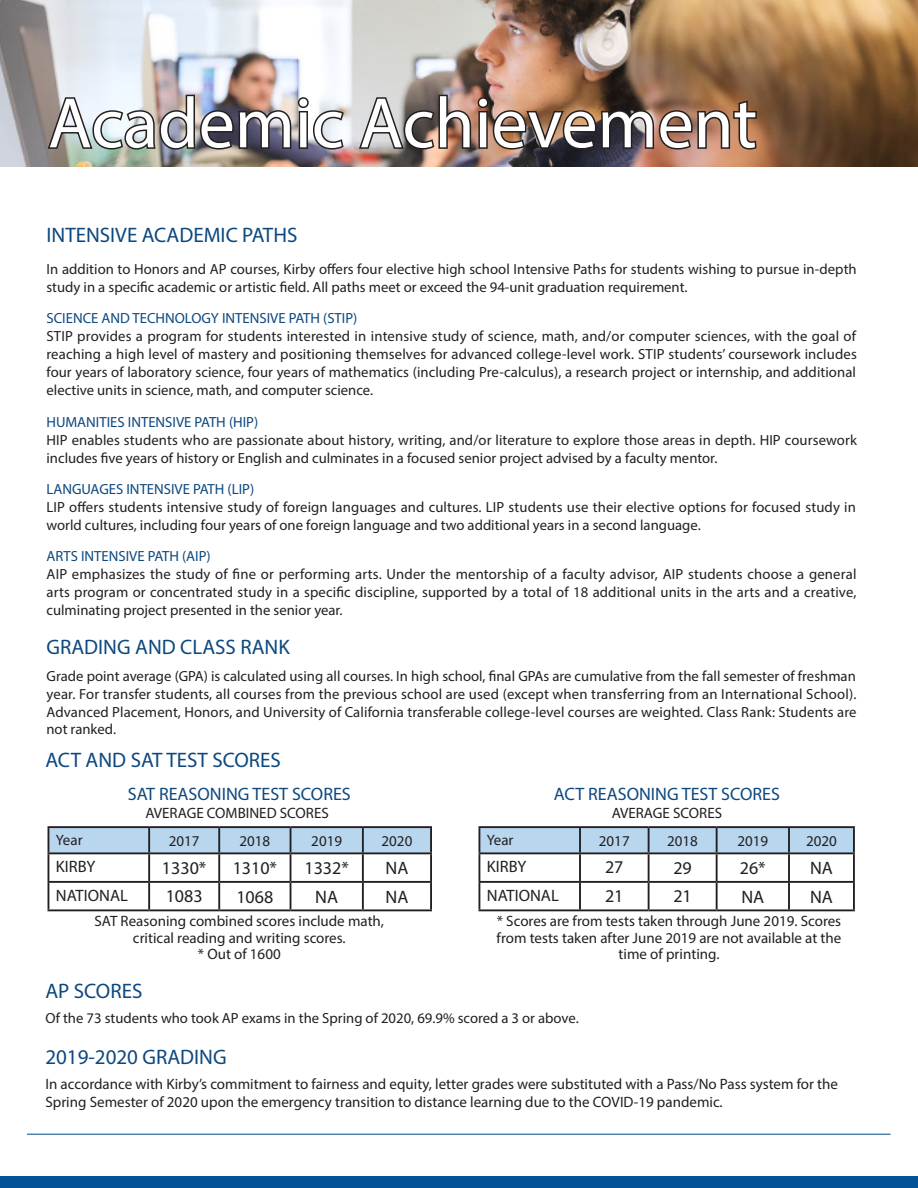
<style>
.page{position:relative;width:918px;height:1188px;background:#fff}
.page>*{position:absolute;margin:0;border:0;box-sizing:border-box;transform-origin:0 0}
.t1{font:72px "Myriad Pro";color:#fff}
.t2{font:21px "Myriad Pro";color:#0d487f}
.t3{font:18px "Myriad Pro";color:#231f20}
.t4{font:18px "Myriad Pro";color:#0d487f}
.t5{font:16.5px "Myriad Pro";color:#231f20}
.t6{font:15px/16.5px "Myriad Pro";color:#231f20;text-align:center}
.t7{font:14.7px/18px "Myriad Pro";color:#231f20}
.t8{font:14.7px "Myriad Pro";color:#0d487f}
</style>
<div class="page">
<div style="left:480px;top:828px;width:373px;height:24px;background:#b9d6ef"></div>
<div style="left:580px;top:827px;width:69px;height:26px;background:#b9d6ef"></div>
<div style="left:649px;top:827px;width:68px;height:26px;background:#b9d6ef"></div>
<div style="left:717px;top:827px;width:72px;height:26px;background:#b9d6ef"></div>
<hr style="left:478px;top:826px;width:102px;height:2px;background:#231f20">
<hr style="left:478px;top:828px;width:2px;height:24px;background:#231f20">
<hr style="left:580px;top:826px;width:69px;height:2px;background:#231f20">
<hr style="left:579px;top:828px;width:2px;height:24px;background:#231f20">
<hr style="left:649px;top:826px;width:68px;height:2px;background:#231f20">
<hr style="left:648px;top:828px;width:2px;height:24px;background:#231f20">
<hr style="left:717px;top:826px;width:72px;height:2px;background:#231f20">
<hr style="left:716px;top:828px;width:2px;height:24px;background:#231f20">
<hr style="left:789px;top:826px;width:66px;height:2px;background:#231f20">
<hr style="left:788px;top:828px;width:2px;height:24px;background:#231f20">
<hr style="left:853px;top:828px;width:2px;height:24px;background:#231f20">
<hr style="left:478px;top:852px;width:102px;height:2px;background:#231f20">
<hr style="left:478px;top:854px;width:2px;height:27px;background:#231f20">
<hr style="left:580px;top:852px;width:69px;height:2px;background:#231f20">
<hr style="left:579px;top:854px;width:2px;height:27px;background:#231f20">
<hr style="left:649px;top:852px;width:68px;height:2px;background:#231f20">
<hr style="left:648px;top:854px;width:2px;height:27px;background:#231f20">
<hr style="left:717px;top:852px;width:72px;height:2px;background:#231f20">
<hr style="left:716px;top:854px;width:2px;height:27px;background:#231f20">
<hr style="left:789px;top:852px;width:66px;height:2px;background:#231f20">
<hr style="left:788px;top:854px;width:2px;height:27px;background:#231f20">
<hr style="left:853px;top:854px;width:2px;height:27px;background:#231f20">
<hr style="left:478px;top:881px;width:102px;height:2px;background:#231f20">
<hr style="left:478px;top:883px;width:2px;height:26px;background:#231f20">
<hr style="left:580px;top:881px;width:69px;height:2px;background:#231f20">
<hr style="left:579px;top:883px;width:2px;height:26px;background:#231f20">
<hr style="left:649px;top:881px;width:68px;height:2px;background:#231f20">
<hr style="left:648px;top:883px;width:2px;height:26px;background:#231f20">
<hr style="left:717px;top:881px;width:72px;height:2px;background:#231f20">
<hr style="left:716px;top:883px;width:2px;height:26px;background:#231f20">
<hr style="left:789px;top:881px;width:66px;height:2px;background:#231f20">
<hr style="left:788px;top:883px;width:2px;height:26px;background:#231f20">
<hr style="left:853px;top:883px;width:2px;height:26px;background:#231f20">
<hr style="left:478px;top:909px;width:102px;height:2px;background:#231f20">
<hr style="left:580px;top:909px;width:69px;height:2px;background:#231f20">
<hr style="left:649px;top:909px;width:68px;height:2px;background:#231f20">
<hr style="left:717px;top:909px;width:72px;height:2px;background:#231f20">
<hr style="left:789px;top:909px;width:66px;height:2px;background:#231f20">
<hr style="left:48px;top:826px;width:101px;height:2px;background:#231f20">
<hr style="left:149px;top:826px;width:70px;height:2px;background:#231f20">
<hr style="left:219px;top:826px;width:72px;height:2px;background:#231f20">
<hr style="left:291px;top:826px;width:72px;height:2px;background:#231f20">
<hr style="left:363px;top:826px;width:69px;height:2px;background:#231f20">
<hr style="left:430px;top:828px;width:2px;height:24px;background:#231f20">
<hr style="left:363px;top:852px;width:69px;height:2px;background:#231f20">
<hr style="left:430px;top:854px;width:2px;height:27px;background:#231f20">
<svg style="left:48px;top:827px;width:383px;height:82px"></svg>
<hr style="left:363px;top:881px;width:69px;height:2px;background:#231f20">
<hr style="left:362px;top:883px;width:2px;height:26px;background:#231f20">
<hr style="left:430px;top:883px;width:2px;height:26px;background:#231f20">
<hr style="left:48px;top:909px;width:101px;height:2px;background:#231f20">
<hr style="left:149px;top:909px;width:70px;height:2px;background:#231f20">
<hr style="left:219px;top:909px;width:72px;height:2px;background:#231f20">
<hr style="left:291px;top:909px;width:72px;height:2px;background:#231f20">
<hr style="left:363px;top:909px;width:69px;height:2px;background:#231f20">
<hr style="left:27px;top:1134px;width:864px;height:1px;background:#004881">
<img style="left:1px;top:0;width:917px;height:166px">
<img style="left:0;top:0;width:1px;height:166px">
<img style="left:46px;top:93px;width:300px;height:58px">
<img style="left:357px;top:93px;width:401px;height:58px">
<div style="left:0;top:1176px;width:918px;height:12px;background:#015297"></div>
<p class="t1" style="left:48px;top:79px;width:711px">Academic Achievement</p>
<p class="t2" style="left:46px;top:222px;width:252px">INTENSIVE ACADEMIC PATHS</p>
<p class="t7" style="left:46px;top:260px;width:812px">In addition to Honors and AP courses, Kirby offers four elective high school Intensive Paths for students wishing to pursue in-depth study in a specific academic or artistic field. All paths meet or exceed the 94-unit graduation requirement.</p>
<p class="t8" style="left:46px;top:309px;width:312px">SCIENCE AND TECHNOLOGY INTENSIVE PATH (STIP)</p>
<p class="t7" style="left:46px;top:327px;width:812px;text-align:justify">STIP provides a program for students interested in intensive study of science, math, and/or computer sciences, with the goal of reaching a high level of mastery and positioning themselves for advanced college-level work. STIP students’ coursework includes four years of laboratory science, four years of mathematics (including Pre-calculus), a research project or internship, and additional elective units in science, math, and computer science.</p>
<p class="t8" style="left:46px;top:413px;width:213px">HUMANITIES INTENSIVE PATH (HIP)</p>
<p class="t7" style="left:46px;top:430px;width:812px">HIP enables students who are passionate about history, writing, and/or literature to explore those areas in depth. HIP coursework includes five years of history or English and culminates in a focused senior project advised by a faculty mentor.</p>
<p class="t8" style="left:46px;top:480px;width:209px">LANGUAGES INTENSIVE PATH (LIP)</p>
<p class="t7" style="left:46px;top:498px;width:811px">LIP offers students intensive study of foreign languages and cultures. LIP students use their elective options for focused study in world cultures, including four years of one foreign language and two additional years in a second language.</p>
<p class="t8" style="left:46px;top:547px;width:166px">ARTS INTENSIVE PATH (AIP)</p>
<p class="t7" style="left:46px;top:565px;width:811px;text-align:justify">AIP emphasizes the study of fine or performing arts. Under the mentorship of a faculty advisor, AIP students choose a general arts program or concentrated study in a specific discipline, supported by a total of 18 additional units in the arts and a creative, culminating project presented in the senior year.</p>
<p class="t2" style="left:46px;top:634px;width:245px">GRADING AND CLASS RANK</p>
<p class="t7" style="left:46px;top:666px;width:812px;text-align:justify">Grade point average (GPA) is calculated using all courses. In high school, final GPAs are cumulative from the fall semester of freshman year. For transfer students, all courses from the previous school are used (except when transferring from an International School).<br>Advanced Placement, Honors, and University of California transferable college-level courses are weighted. Class Rank: Students are not ranked.</p>
<p class="t2" style="left:45px;top:747px;width:237px">ACT AND SAT TEST SCORES</p>
<p class="t4" style="left:128px;top:782px;width:224px">SAT REASONING TEST SCORES</p>
<p class="t6" style="left:145px;top:805px;width:185px">AVERAGE COMBINED SCORES</p>
<p class="t6" style="left:56px;top:832px;width:28px">Year</p>
<p class="t6" style="left:169px;top:832px;width:32px">2017</p>
<p class="t6" style="left:239px;top:832px;width:32px">2018</p>
<p class="t6" style="left:311px;top:832px;width:32px">2019</p>
<p class="t6" style="left:382px;top:832px;width:32px">2020</p>
<p class="t5" style="left:56px;top:857px;width:41px">KIRBY</p>
<p class="t3" style="left:162px;top:857px;width:46px">1330*</p>
<p class="t3" style="left:233px;top:857px;width:46px">1310*</p>
<p class="t3" style="left:304px;top:857px;width:46px">1332*</p>
<p class="t3" style="left:386px;top:857px;width:24px">NA</p>
<p class="t5" style="left:56px;top:885px;width:73px">NATIONAL</p>
<p class="t3" style="left:166px;top:885px;width:38px">1083</p>
<p class="t3" style="left:236px;top:886px;width:38px">1068</p>
<p class="t3" style="left:315px;top:886px;width:24px">NA</p>
<p class="t3" style="left:386px;top:886px;width:24px">NA</p>
<p class="t6" style="left:95px;top:913px;width:291px">SAT Reasoning combined scores include math,</p>
<p class="t6" style="left:133px;top:929px;width:214px">critical reading and writing scores.</p>
<p class="t6" style="left:198px;top:946px;width:84px">* Out of 1600</p>
<p class="t4" style="left:554px;top:782px;width:228px">ACT REASONING TEST SCORES</p>
<p class="t6" style="left:612px;top:805px;width:112px">AVERAGE SCORES</p>
<p class="t6" style="left:487px;top:832px;width:28px">Year</p>
<p class="t6" style="left:599px;top:832px;width:32px">2017</p>
<p class="t6" style="left:667px;top:832px;width:32px">2018</p>
<p class="t6" style="left:737px;top:832px;width:32px">2019</p>
<p class="t6" style="left:806px;top:832px;width:32px">2020</p>
<p class="t5" style="left:487px;top:857px;width:41px">KIRBY</p>
<p class="t3" style="left:605px;top:856px;width:20px">27</p>
<p class="t3" style="left:673px;top:857px;width:20px">29</p>
<p class="t3" style="left:740px;top:857px;width:27px">26*</p>
<p class="t3" style="left:810px;top:857px;width:24px">NA</p>
<p class="t5" style="left:487px;top:885px;width:73px">NATIONAL</p>
<p class="t3" style="left:605px;top:885px;width:20px">21</p>
<p class="t3" style="left:673px;top:885px;width:20px">21</p>
<p class="t3" style="left:741px;top:886px;width:24px">NA</p>
<p class="t3" style="left:810px;top:886px;width:24px">NA</p>
<p class="t6" style="left:497px;top:913px;width:346px">* Scores are from tests taken through June 2019. Scores from tests taken after June 2019 are not available at the time of printing.</p>
<p class="t2" style="left:45px;top:978px;width:99px">AP SCORES</p>
<p class="t7" style="left:45px;top:1009px;width:535px">Of the 73 students who took AP exams in the Spring of 2020, 69.9% scored a 3 or above.</p>
<p class="t2" style="left:45px;top:1044px;width:183px">2019-2020 GRADING</p>
<p class="t6" style="left:45px;top:1075px;width:794px;line-height:18px;text-align:left">In accordance with Kirby’s commitment to fairness and equity, letter grades were substituted with a Pass/No Pass system for the<br>Spring Semester of 2020 upon the emergency transition to distance learning due to the COVID-19 pandemic.</p>
</div>
